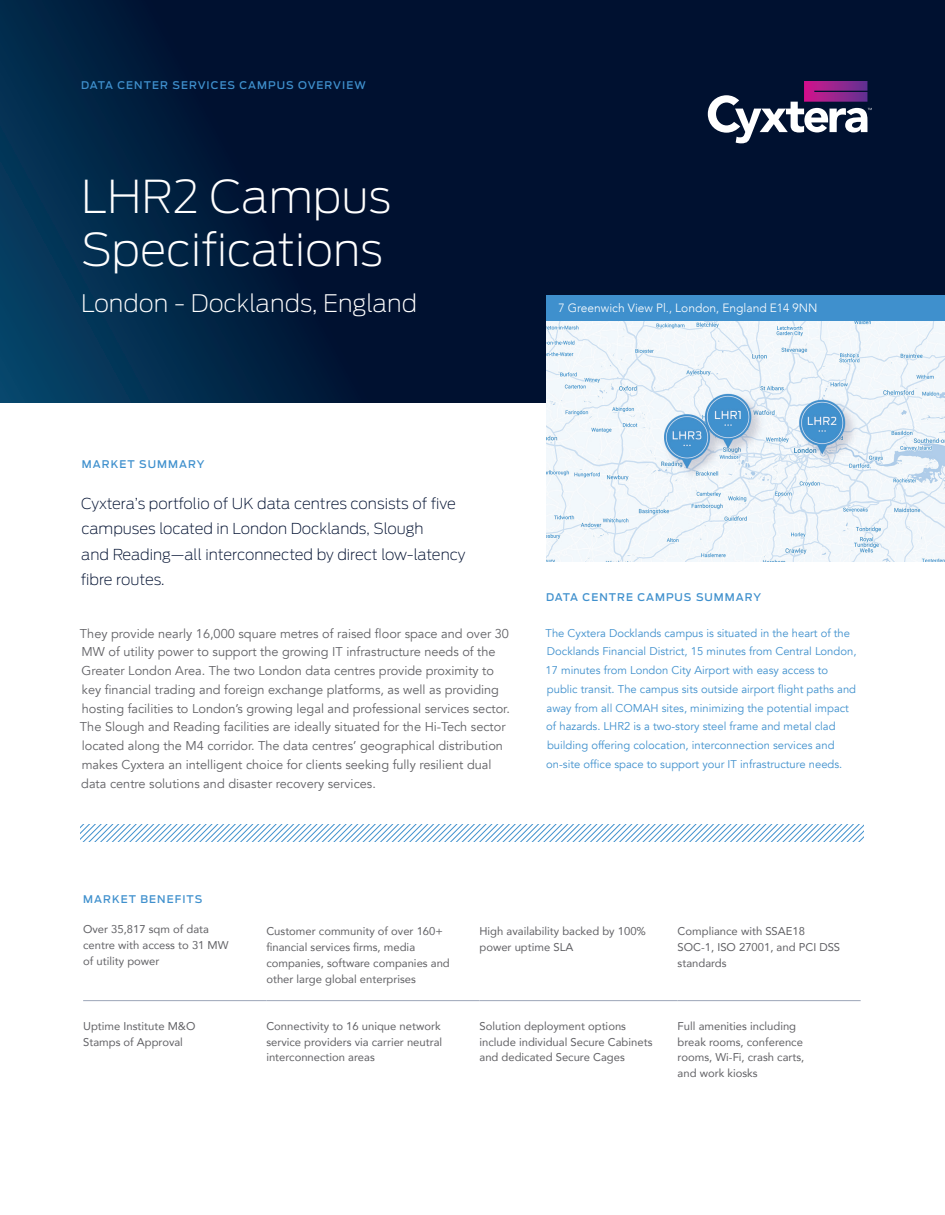
<style>
.page{position:relative;width:945px;height:1215px;background:#fff}
.page>*{position:absolute;margin:0;border:0;box-sizing:border-box;transform-origin:0 0}
.t1{font:200 45px/52.5px "Antenna";color:#fff}
.t2{font:200 24px "Antenna";color:#fff}
.t3{font:200 15px/25.5px "Antenna";color:#001030}
.t4{font:12.75px/18.8px "Avenir";color:#616165}
.t5{font:300 12px "Avenir";color:#fff}
.t6{font:11.25px/15.8px "Avenir";color:#616165}
.t7{font:11.25px/18.8px "Avenir";color:#3f90cd}
.t8{font:500 10.5px "Antenna";letter-spacing:.1em;color:#3f90cd}
</style>
<div class="page">
<svg style="left:0;top:0;width:945px;height:402px;background:#001837"></svg>
<svg style="left:708px;top:81px;width:164px;height:62px"></svg>
<div style="left:546px;top:296px;width:399px;height:26px;background:#3f90cd"></div>
<hr style="left:83px;top:1000px;width:183px;height:1px;background:#9ca6b8">
<hr style="left:266px;top:1000px;width:214px;height:1px;background:#9ca6b8">
<hr style="left:480px;top:1000px;width:198px;height:1px;background:#9ca6b8">
<hr style="left:678px;top:1000px;width:183px;height:1px;background:#9ca6b8">
<img style="left:546px;top:322px;width:399px;height:239px">
<svg style="left:80px;top:825px;width:783px;height:16px"></svg>
<p class="t8" style="left:81px;top:79px;width:286px">DATA CENTER SERVICES CAMPUS OVERVIEW</p>
<p class="t1" style="left:81px;top:171px;width:312px">LHR2 Campus<br>Specifications</p>
<p class="t2" style="left:81px;top:289px;width:338px">London - Docklands, England</p>
<p class="t5" style="left:558px;top:301px;width:260px">7 Greenwich View Pl., London, England E14 9NN</p>
<p class="t8" style="left:82px;top:458px;width:124px">MARKET SUMMARY</p>
<p class="t3" style="left:81px;top:491px;width:386px">Cyxtera’s portfolio of UK data centres consists of five campuses located in London Docklands, Slough<br>and Reading—all interconnected by direct low-latency fibre routes.</p>
<p class="t4" style="left:80px;top:624px;width:431px">They provide nearly 16,000 square metres of raised floor space and over 30<br>MW of utility power to support the growing IT infrastructure needs of the Greater London Area. The two London data centres provide proximity to key financial trading and foreign exchange platforms, as well as providing hosting facilities to London’s growing legal and professional services sector.<br>The Slough and Reading facilities are ideally situated for the Hi-Tech sector located along the M4 corridor. The data centres’ geographical distribution makes Cyxtera an intelligent choice for clients seeking fully resilient dual data centre solutions and disaster recovery services.</p>
<p class="t8" style="left:546px;top:591px;width:217px">DATA CENTRE CAMPUS SUMMARY</p>
<p class="t7" style="left:545px;top:624px;width:313px">The Cyxtera Docklands campus is situated in the heart of the Docklands Financial District, 15 minutes from Central London, 17 minutes from London City Airport with easy access to public transit. The campus sits outside airport flight paths and away from all COMAH sites, minimizing the potential impact of hazards. LHR2 is a two-story steel frame and metal clad building offering colocation, interconnection services and on-site office space to support your IT infrastructure needs.</p>
<p class="t8" style="left:83px;top:893px;width:121px">MARKET BENEFITS</p>
<p class="t6" style="left:83px;top:921px;width:147px">Over 35,817 sqm of data centre with access to 31 MW of utility power</p>
<p class="t6" style="left:266px;top:923px;width:185px">Customer community of over 160+ financial services firms, media companies, software companies and other large global enterprises</p>
<p class="t6" style="left:480px;top:923px;width:168px">High availability backed by 100% power uptime SLA</p>
<p class="t6" style="left:678px;top:923px;width:164px">Compliance with SSAE18<br>SOC-1, ISO 27001, and PCI DSS standards</p>
<p class="t6" style="left:83px;top:1018px;width:114px">Uptime Institute M&amp;O<br>Stamps of Approval</p>
<p class="t6" style="left:266px;top:1018px;width:177px">Connectivity to 16 unique network service providers via carrier neutral interconnection areas</p>
<p class="t6" style="left:480px;top:1018px;width:174px">Solution deployment options include individual Secure Cabinets and dedicated Secure Cages</p>
<p class="t6" style="left:678px;top:1018px;width:128px">Full amenities including break rooms, conference rooms, Wi-Fi, crash carts, and work kiosks</p>
</div>
